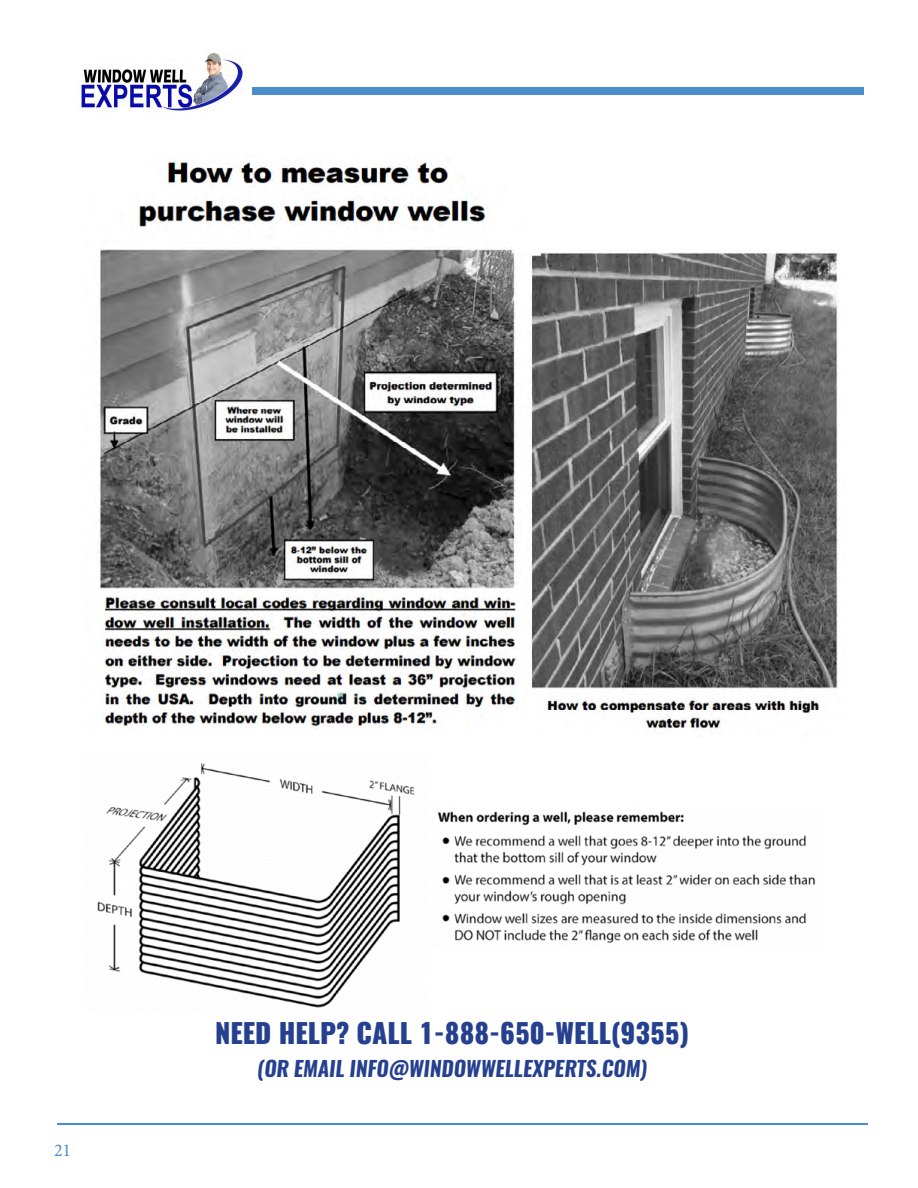
<style>
.page{position:relative;width:918px;height:1188px;background:#fff}
.page>*{position:absolute;margin:0;border:0;box-sizing:border-box;transform-origin:0 0}
.t1{font:800 27px "Oswald";color:#25408f}
.t2{font:italic 700 21px "Oswald";color:#25408f}
.t3{font:18px "Minion Pro";color:#498ecb}
</style>
<div class="page">
<div style="left:252px;top:88px;width:612px;height:7px;background:#498ecb"></div>
<img style="left:99px;top:161px;width:419px;height:568px">
<img style="left:531px;top:252px;width:307px;height:479px">
<img style="left:97px;top:763px;width:318px;height:245px">
<img style="left:438px;top:811px;width:378px;height:132px">
<hr style="left:58px;top:1124px;width:810px;height:1px;background:#498ecb">
<img style="left:81px;top:53px;width:162px;height:58px">
<p class="t3" style="left:54px;top:1138px;width:19px">21</p>
<p class="t1" style="left:215px;top:1014px;width:476px">NEED HELP? CALL 1-888-650-WELL(9355)</p>
<p class="t2" style="left:257px;top:1054px;width:391px">(OR EMAIL INFO@WINDOWWELLEXPERTS.COM)</p>
</div>
